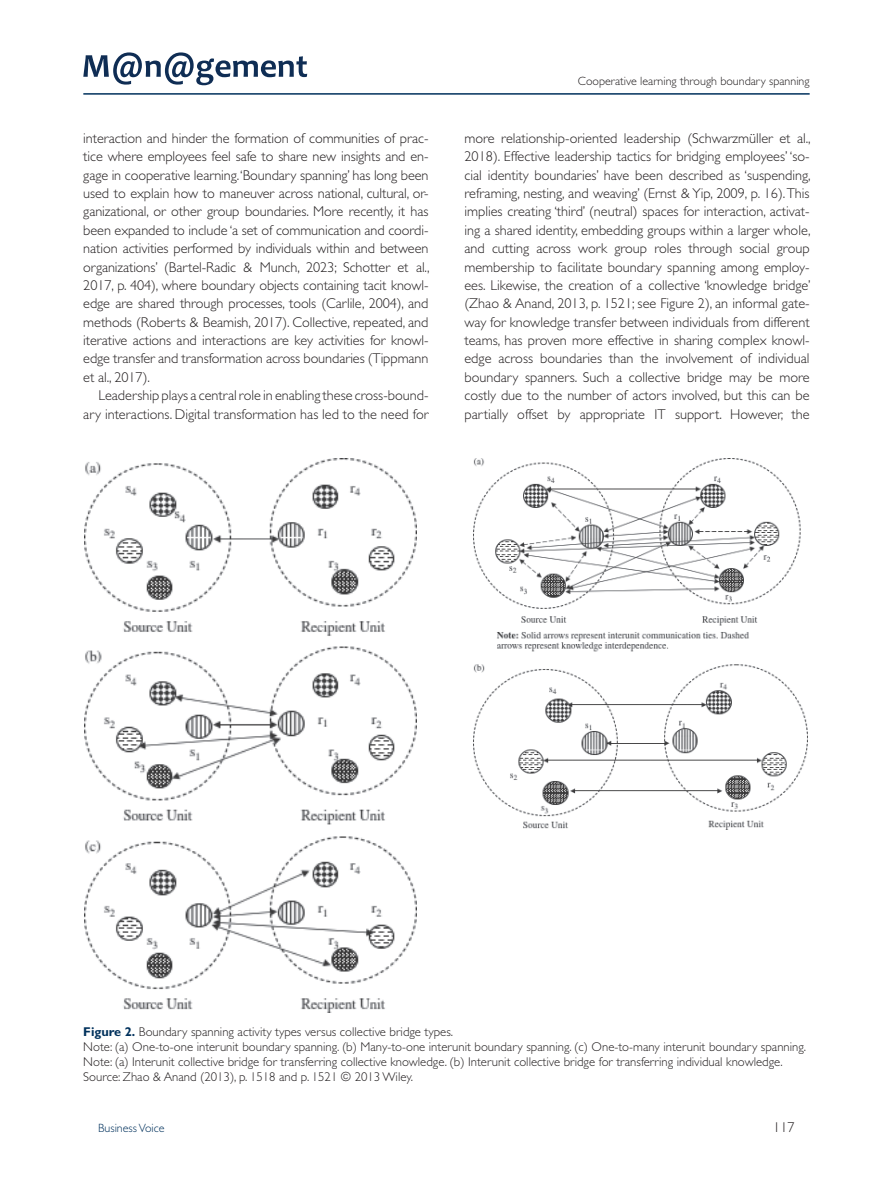
<style>
.page{position:relative;width:893px;height:1191px;background:#fff}
.page>*{position:absolute;margin:0;border:0;box-sizing:border-box;transform-origin:0 0}
.TXI{font:300 14.25px/18.3px "Gill Sans Std";color:#231f20;text-align:justify}
.Fig_Source{font:300 12.75px "Gill Sans Std";color:#231f20}
.FC{font:300 12.75px "Gill Sans Std";color:#231f20}
.t1{font:300 12px "Gill Sans Std";color:#231f20}
.t2{font:300 12px "Gill Sans Std";color:#00315c}
.s1{font-weight:700;color:#00315c}
</style>
<div class="page">
<svg style="left:83px;top:52px;width:224px;height:33px"></svg>
<hr style="left:83px;top:93px;width:727px;height:2px;background:#00315c">
<img style="left:84px;top:458px;width:332px;height:554px">
<img style="left:474px;top:458px;width:333px;height:371px">
<p class="TXI" style="left:83px;top:129px;width:348px">interaction and hinder the formation of communities of prac&shy;tice where employees feel safe to share new insights and en&shy;gage in cooperative learning. ‘Boundary spanning’ has long been used to explain how to maneuver across national, cultural, or&shy;ganizational, or other group boundaries. More recently, it has been expanded to include ‘a set of communication and coordi&shy;nation activities performed by individuals within and between organizations’ (Bartel-Radic &amp; Munch, 2023; Schotter et al., 2017, p. 404), where boundary objects containing tacit knowl&shy;edge are shared through processes, tools (Carlile, 2004), and methods (Roberts &amp; Beamish, 2017). Collective, repeated, and iterative actions and interactions are key activities for knowl&shy;edge transfer and transformation across boundaries (Tippmann et al., 2017).</p>
<p class="TXI" style="left:83px;top:386px;width:347px;text-align:right">Leadership plays a central role in enabling these cross-bound&shy;ary interactions. Digital transformation has led to the need for</p>
<p class="t1" style="left:578px;top:74px;width:233px">Cooperative learning through boundary spanning</p>
<p class="TXI" style="left:464px;top:129px;width:348px">more relationship-oriented leadership (Schwarzmüller et al., 2018). Effective leadership tactics for bridging employees’ ‘so&shy;cial identity boundaries’ have been described as ‘suspending, reframing, nesting, and weaving’ (Ernst &amp; Yip, 2009, p. 16). This implies creating ‘third’ (neutral) spaces for interaction, activat&shy;ing a shared identity, embedding groups within a larger whole, and cutting across work group roles through social group membership to facilitate boundary spanning among employ&shy;ees. Likewise, the creation of a collective ‘knowledge bridge’ (Zhao &amp; Anand, 2013, p. 1521; see Figure 2), an informal gate&shy;way for knowledge transfer between individuals from different teams, has proven more effective in sharing complex knowl&shy;edge across boundaries than the involvement of individual boundary spanners. Such a collective bridge may be more costly due to the number of actors involved, but this can be partially offset by appropriate IT support. However, the</p>
<p class="FC" style="left:83px;top:1024px;width:371px"><span class="s1">Figure 2.</span> Boundary spanning activity types versus collective bridge types.</p>
<p class="Fig_Source" style="left:83px;top:1039px;width:724px">Note: (a) One-to-one interunit boundary spanning. (b) Many-to-one interunit boundary spanning. (c) One-to-many interunit boundary spanning.</p>
<p class="Fig_Source" style="left:83px;top:1054px;width:701px">Note: (a) Interunit collective bridge for transferring collective knowledge. (b) Interunit collective bridge for transferring individual knowledge.</p>
<p class="Fig_Source" style="left:83px;top:1069px;width:331px">Source: Zhao &amp; Anand (2013), p. 1518 and p. 1521 © 2013 Wiley.</p>
<p class="t2" style="left:98px;top:1121px;width:68px">Business Voice</p>
<p class="TXI" style="left:773px;top:1118px;width:23px">117</p>
</div>
